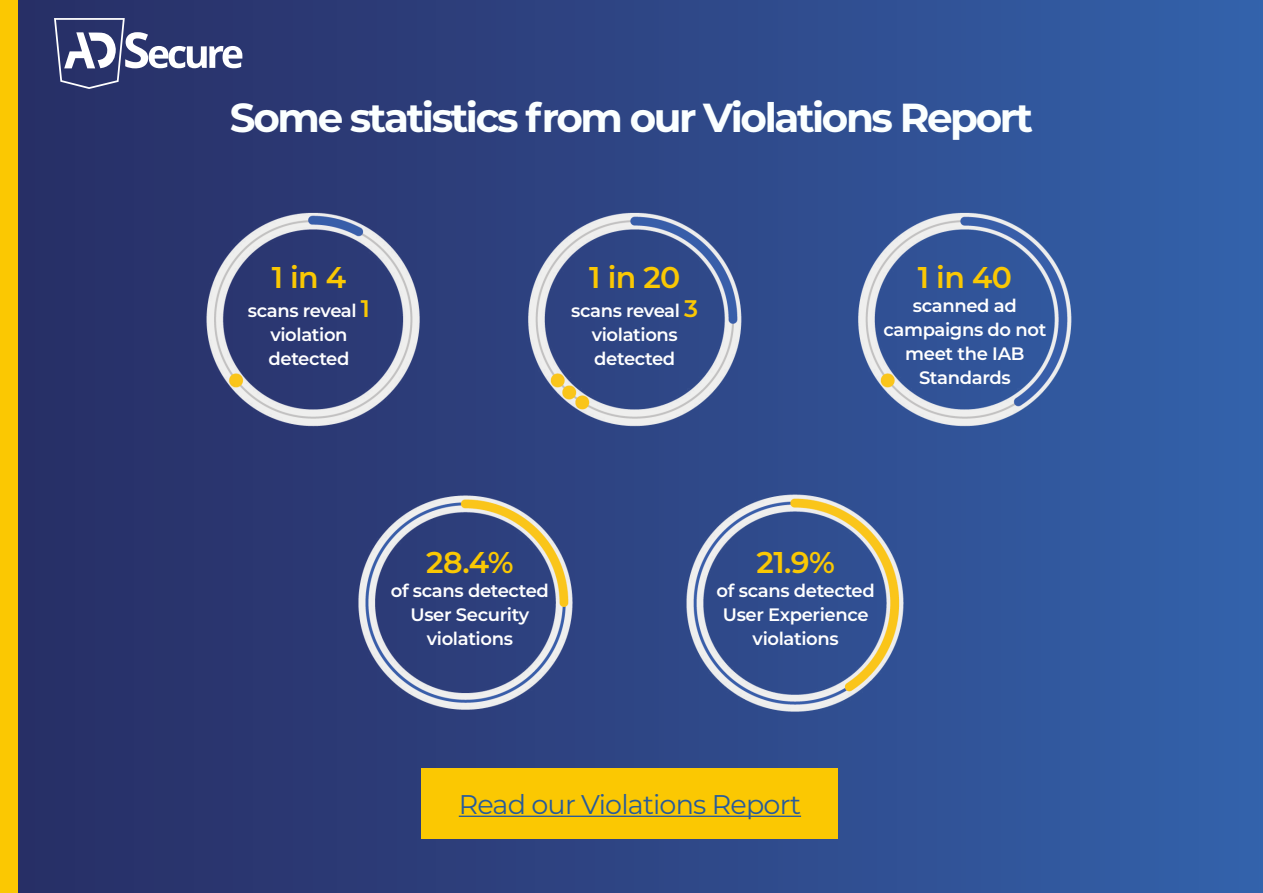
<style>
.page{position:relative;width:1263px;height:893px;background:#fff}
.page>*{position:absolute;margin:0;border:0;box-sizing:border-box;transform-origin:0 0}
.t1{font:700 40.5px "Montserrat";letter-spacing:-.06em;color:#fbffff}
.t2{font:600 30px "Montserrat";letter-spacing:-.02em;color:#fac803}
.t3{font:27px "Montserrat";letter-spacing:-.03em;color:#275b9b}
.t4{font:600 18px/24px "Montserrat";letter-spacing:-.02em;color:#fff;text-align:center}
.s1{font-size:24px;color:#fac803}
</style>
<div class="page">
<div style="left:0;top:0;width:1263px;height:892px;background:linear-gradient(to right,#282c62,#3461a9)"></div>
<svg style="left:54px;top:18px;width:188px;height:71px"></svg>
<div style="left:0;top:0;width:17px;height:893px;background:#fbc802"></div>
<div style="left:421px;top:767px;width:416px;height:71px;background:#fbc802"></div>
<hr style="left:459px;top:816px;width:342px;height:1px;background:#275b9b">
<img style="left:201px;top:205px;width:224px;height:226px">
<img style="left:523px;top:206px;width:223px;height:225px">
<img style="left:853px;top:206px;width:223px;height:225px">
<img style="left:354px;top:490px;width:223px;height:225px">
<img style="left:681px;top:489px;width:227px;height:228px">
<hr style="left:1262px;top:0;width:1px;height:107px;background:#3363ac">
<h1 class="t1" style="left:230px;top:89px;width:805px">Some statistics from our Violations Report</h1>
<h2 class="t2" style="left:272px;top:256px;width:76px">1 in 4</h2>
<p class="t4" style="left:248px;top:298px;width:124px">scans reveal <span class="s1">1 </span>violation detected</p>
<h2 class="t2" style="left:589px;top:256px;width:93px">1 in 20</h2>
<p class="t4" style="left:571px;top:298px;width:129px">scans reveal <span class="s1">3 </span>violations detected</p>
<h2 class="t2" style="left:918px;top:256px;width:96px">1 in 40</h2>
<p class="t4" style="left:883px;top:293px;width:164px">scanned ad campaigns do not meet the IAB<br>Standards</p>
<h2 class="t2" style="left:426px;top:541px;width:89px">28.4%</h2>
<p class="t4" style="left:391px;top:577px;width:160px">of scans detected<br>User Security violations</p>
<h2 class="t2" style="left:756px;top:541px;width:80px">21.9%</h2>
<p class="t4" style="left:717px;top:577px;width:160px">of scans detected<br>User Experience violations</p>
<h3 class="t3" style="left:459px;top:785px;width:344px">Read our Violations Report</h3>
</div>
